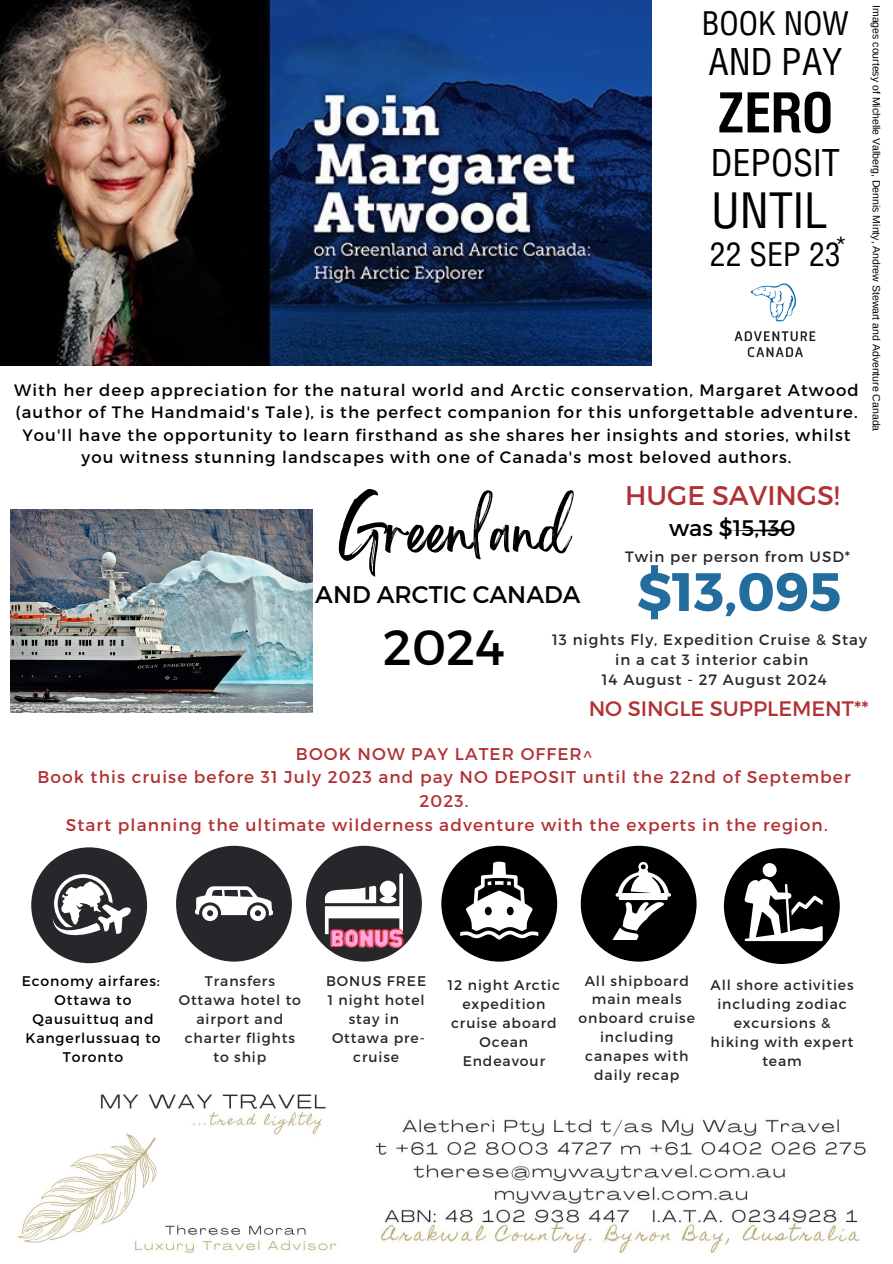
<style>
.page{position:relative;width:893px;height:1264px;background:#fff}
.page>*{position:absolute;margin:0;border:0;box-sizing:border-box;transform-origin:0 0}
.t1{font:700 55.5px "Helios Cond";color:#000}
.t2{font:700 54px "Montserrat";color:#236c9e}
.t3{font:51.45px "Brightwall";color:#000}
.t4{font:49.5px "Helios Cond";color:#000}
.t5{font:49.5px "Montserrat";color:#000}
.t6{font:37.5px "Helios Cond";color:#000}
.t7{font:33px "Helios Cond";color:#000}
.t8{font:27px "Montserrat";color:#b13134}
.t9{font:27px "Helios Cond";color:#000}
.t10{font:24px "Montserrat";color:#000}
.t11{font:22.5px "Montserrat";color:#000}
.t12{font:21.15px "Hitand Run";color:#ffa7e4}
.t13{font:21px "Montserrat";color:#b13134}
.t14{font:16.95px/23.5px "Montserrat";letter-spacing:.065em;color:#b13134;text-align:center}
.t15{font:16.5px/22.5px "Montserrat";letter-spacing:.065em;color:#000;text-align:center}
.t16{font:15px "Montserrat";letter-spacing:.065em;color:#27262b}
.t17{font:13.95px/18.9px "Montserrat";letter-spacing:.065em;color:#27262b;text-align:center}
.t18{font:13.95px/18.9px "Montserrat";letter-spacing:.065em;color:#000;text-align:center}
.t19{font:10.5px "Arimo";color:#000}
</style>
<div class="page">
<img style="left:734px;top:283px;width:82px;height:75px">
<div style="left:31px;top:847px;width:116px;height:116px;background:#27262b;border-radius:50%"></div>
<svg style="left:53px;top:874px;width:78px;height:62px"></svg>
<div style="left:580px;top:845px;width:116px;height:116px;background:#000;border-radius:50%"></div>
<svg style="left:612px;top:862px;width:59px;height:78px"></svg>
<div style="left:723px;top:848px;width:116px;height:115px;background:#000;border-radius:50%"></div>
<svg style="left:744px;top:863px;width:78px;height:78px"></svg>
<div style="left:176px;top:845px;width:116px;height:116px;background:#27262b;border-radius:50%"></div>
<svg style="left:195px;top:886px;width:78px;height:36px"></svg>
<div style="left:306px;top:845px;width:116px;height:116px;background:#27262b;border-radius:50%"></div>
<div style="left:441px;top:845px;width:116px;height:116px;background:#000;border-radius:50%"></div>
<svg style="left:460px;top:861px;width:78px;height:78px"></svg>
<img style="left:0;top:0;width:652px;height:366px">
<img style="left:17px;top:1094px;width:320px;height:159px">
<img style="left:375px;top:1119px;width:491px;height:134px">
<img style="left:10px;top:509px;width:303px;height:203px">
<svg style="left:325px;top:873px;width:78px;height:74px"></svg>
<svg style="left:729px;top:528px;width:64px;height:4px"></svg>
<p class="t7" style="left:701px;top:3px;width:148px">BOOK NOW</p>
<p class="t6" style="left:708px;top:39px;width:135px">AND PAY</p>
<p class="t1" style="left:717px;top:75px;width:117px">ZERO</p>
<p class="t6" style="left:710px;top:140px;width:130px">DEPOSIT</p>
<p class="t4" style="left:711px;top:180px;width:118px">UNTIL</p>
<p class="t7" style="left:710px;top:234px;width:132px">22 SEP 23</p>
<p class="t9" style="left:834px;top:229px;width:14px">*</p>
<p class="t15" style="left:14px;top:378px;width:845px">With her deep appreciation for the natural world and Arctic conservation, Margaret Atwood (author of The Handmaid's Tale), is the perfect companion for this unforgettable adventure.<br>You'll have the opportunity to learn firsthand as she shares her insights and stories, whilst you witness stunning landscapes with one of Canada's most beloved authors.</p>
<p class="t19" style="left:882px;top:5px;width:427px;rotate:90deg">Images courtesy of Michelle Valberg, Dennis Minty, Andrew Stewart and Adventure Canada</p>
<p class="t8" style="left:625px;top:477px;width:216px">HUGE SAVINGS!</p>
<p class="t11" style="left:669px;top:513px;width:128px">was $15,130</p>
<p class="t3" style="left:339px;top:513px;width:232px">Greenland</p>
<p class="t10" style="left:315px;top:578px;width:266px">AND ARCTIC CANADA</p>
<p class="t5" style="left:383px;top:615px;width:123px">2024</p>
<p class="t16" style="left:625px;top:547px;width:226px">Twin per person from USD*</p>
<p class="t2" style="left:637px;top:556px;width:206px">$13,095</p>
<p class="t16" style="left:552px;top:629px;width:316px">13 nights Fly, Expedition Cruise &amp; Stay</p>
<p class="t16" style="left:615px;top:649px;width:195px">in a cat 3 interior cabin</p>
<p class="t16" style="left:601px;top:670px;width:226px">14 August - 27 August 2024</p>
<p class="t13" style="left:588px;top:695px;width:281px">NO SINGLE SUPPLEMENT**</p>
<p class="t14" style="left:296px;top:741px;width:298px">BOOK NOW PAY LATER OFFER^</p>
<p class="t14" style="left:37px;top:764px;width:814px">Book this cruise before 31 July 2023 and pay NO DEPOSIT until the 22nd of September<br>2023.</p>
<p class="t14" style="left:66px;top:812px;width:763px">Start planning the ultimate wilderness adventure with the experts in the region.</p>
<p class="t12" style="left:330px;top:927px;width:74px">BONUS</p>
<p class="t18" style="left:22px;top:971px;width:140px">Economy airfares:<br>Ottawa to<br>Qausuittuq and<br>Kangerlussuaq to<br>Toronto</p>
<p class="t17" style="left:179px;top:971px;width:124px">Transfers<br>Ottawa hotel to airport and charter flights to ship</p>
<p class="t17" style="left:326px;top:971px;width:102px">BONUS FREE</p>
<p class="t17" style="left:327px;top:990px;width:99px">1 night hotel stay in<br>Ottawa pre&shy;cruise</p>
<p class="t17" style="left:448px;top:975px;width:114px">12 night Arctic expedition cruise aboard<br>Ocean<br>Endeavour</p>
<p class="t17" style="left:578px;top:970px;width:118px">All shipboard main meals onboard cruise including canapes with daily recap</p>
<p class="t17" style="left:710px;top:975px;width:145px">All shore activities including zodiac excursions &amp; hiking with expert team</p>
</div>
